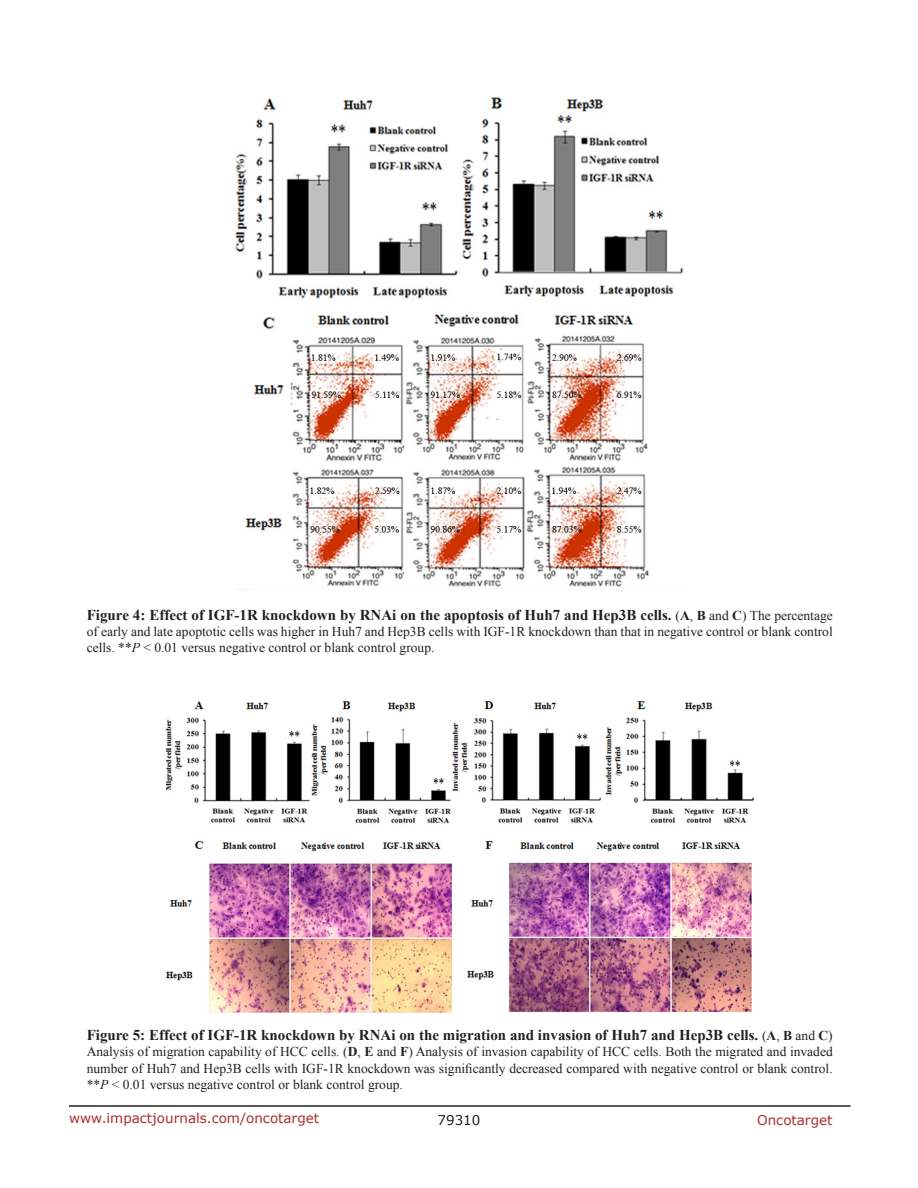
<style>
.page{position:relative;width:918px;height:1188px;background:#fff}
.page>*{position:absolute;margin:0;border:0;box-sizing:border-box;transform-origin:0 0}
.FigureText{font:700 15px "Times New Roman";color:#231f20}
.FigureText-2{font:13.5px/16.2px "Times New Roman";color:#231f20}
.t1{font:13.5px "Verdana";color:#ac2b31}
.t2{font:13.5px "Verdana";color:#231f20}
.s1{font-weight:400;font-size:13.5px}
.s2{font-size:13.5px}
.s3{font-style:italic}
.s4{font-weight:700}
</style>
<div class="page">
<hr style="left:69px;top:1105px;width:781px;height:2px;background:#231f20">
<img style="left:236px;top:97px;width:447px;height:490px">
<img style="left:165px;top:702px;width:588px;height:310px">
<p class="FigureText" style="left:87px;top:605px;width:748px">Figure 4: Effect of IGF-1R knockdown by RNAi on the apoptosis of Huh7 and Hep3B cells. <span class="s1">(</span><span class="s2">A</span><span class="s1">,</span> <span class="s2">B</span> <span class="s1">and</span> <span class="s2">C</span><span class="s1">) The percentage</span></p>
<p class="FigureText-2" style="left:87px;top:623px;width:748px">of early and late apoptotic cells was higher in Huh7 and Hep3B cells with IGF-1R knockdown than that in negative control or blank control cells. **<span class="s3">P</span> &lt; 0.01 versus negative control or blank control group.</p>
<p class="FigureText" style="left:87px;top:1025px;width:748px">Figure 5: Effect of IGF-1R knockdown by RNAi on the migration and invasion of Huh7 and Hep3B cells. <span class="s1">(</span><span class="s2">A</span><span class="s1">,</span> <span class="s2">B</span> <span class="s1">and</span> <span class="s2">C</span><span class="s1">)</span></p>
<p class="FigureText-2" style="left:87px;top:1044px;width:748px;text-align:justify">Analysis of migration capability of HCC cells. (<span class="s4">D</span>, <span class="s4">E</span> and <span class="s4">F</span>) Analysis of invasion capability of HCC cells. Both the migrated and invaded number of Huh7 and Hep3B cells with IGF-1R knockdown was significantly decreased compared with negative control or blank control. **<span class="s3">P</span> &lt; 0.01 versus negative control or blank control group.</p>
<p class="t1" style="left:69px;top:1109px;width:252px">www.impactjournals.com/oncotarget</p>
<p class="t2" style="left:438px;top:1111px;width:44px">79310</p>
<p class="t1" style="left:757px;top:1111px;width:77px">Oncotarget</p>
</div>
